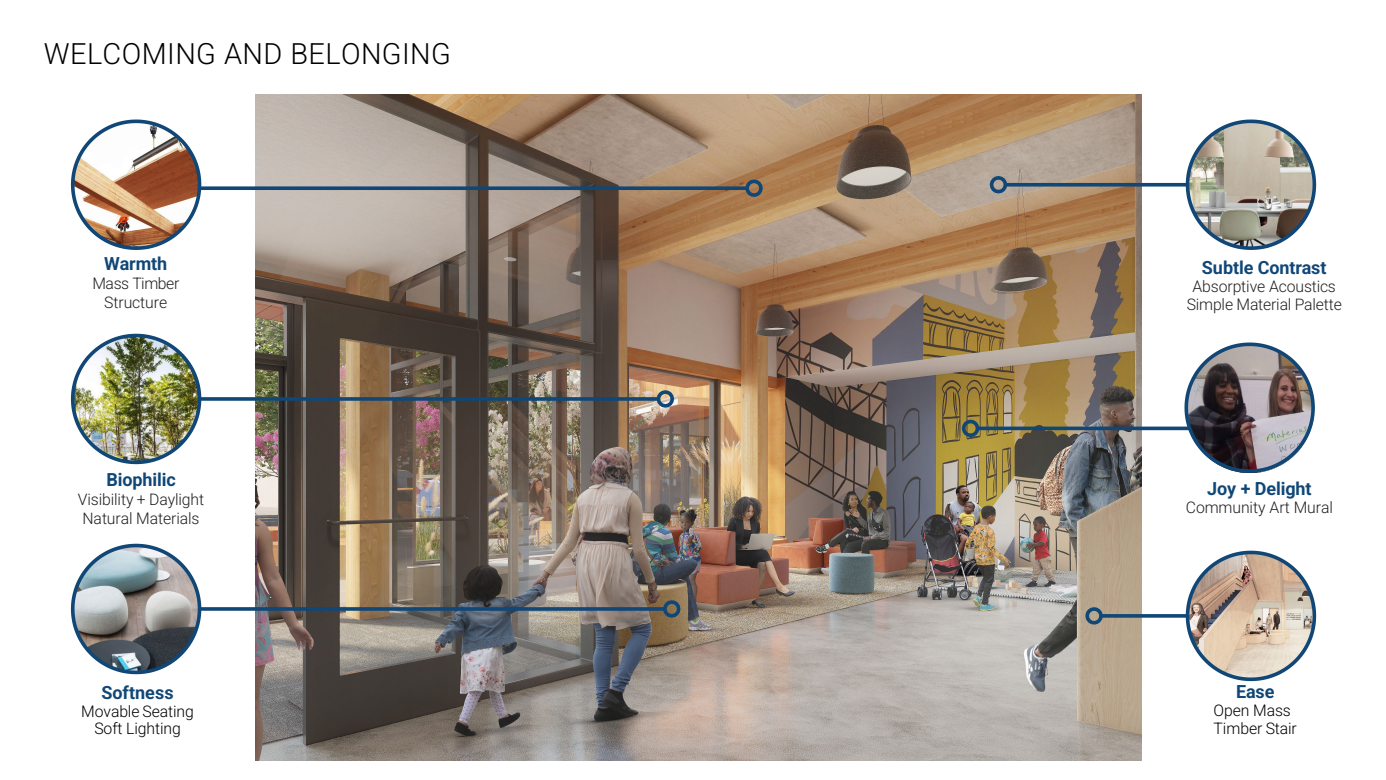
<style>
.page{position:relative;width:1386px;height:780px;background:#fff}
.page>*{position:absolute;margin:0;border:0;box-sizing:border-box;transform-origin:0 0}
.t1{font:300 28.88px "Roboto";letter-spacing:.015em;color:#000}
.t2{font:700 17.94px "Roboto";letter-spacing:-.005em;color:#104776}
.t3{font:300 15.75px/17.5px "Roboto";letter-spacing:-.01em;color:#231f20;text-align:center}
.t4{font:300 15.75px/17.5px "Roboto";letter-spacing:-.005em;color:#020000}
</style>
<div class="page">
<img style="left:255px;top:94px;width:886px;height:665px">
<svg style="left:203px;top:186px;width:539px;height:4px;background:#205078"></svg>
<svg style="left:742px;top:177px;width:22px;height:22px"></svg>
<hr style="left:186px;top:397px;width:472px;height:3px;background:#104776">
<svg style="left:654px;top:388px;width:22px;height:21px"></svg>
<svg style="left:1105px;top:613px;width:78px;height:4px"></svg>
<svg style="left:1083px;top:605px;width:22px;height:21px"></svg>
<svg style="left:70px;top:119px;width:133px;height:131px"></svg>
<img style="left:70px;top:333px;width:133px;height:132px">
<svg style="left:1183px;top:550px;width:134px;height:132px"></svg>
<svg style="left:981px;top:426px;width:201px;height:4px"></svg>
<svg style="left:959px;top:417px;width:22px;height:22px"></svg>
<hr style="left:1005px;top:183px;width:202px;height:3px;background:#104776">
<svg style="left:987px;top:174px;width:22px;height:21px"></svg>
<svg style="left:1183px;top:119px;width:134px;height:131px"></svg>
<hr style="left:186px;top:607px;width:478px;height:3px;background:#104776">
<svg style="left:660px;top:598px;width:22px;height:21px"></svg>
<img style="left:1182px;top:342px;width:133px;height:131px">
<img style="left:70px;top:543px;width:133px;height:132px">
<p class="t1" style="left:44px;top:33px;width:409px">WELCOMING AND BELONGING</p>
<p class="t2" style="left:104px;top:250px;width:65px">Warmth</p>
<p class="t3" style="left:92px;top:273px;width:88px;line-height:18.9px">Mass Timber<br>Structure</p>
<p class="t2" style="left:106px;top:466px;width:71px">Biophilic</p>
<p class="t3" style="left:78px;top:490px;width:128px">Visibility + Daylight</p>
<p class="t3" style="left:83px;top:509px;width:118px">Natural Materials</p>
<p class="t2" style="left:101px;top:679px;width:74px">Softness</p>
<p class="t4" style="left:81px;top:701px;width:114px;text-align:center">Movable Seating<br>Soft Lighting</p>
<p class="t2" style="left:1201px;top:255px;width:126px">Subtle Contrast</p>
<p class="t3" style="left:1186px;top:277px;width:157px">Absorptive Acoustics<br>Simple Material Palette</p>
<p class="t2" style="left:1207px;top:476px;width:106px">Joy + Delight</p>
<p class="t3" style="left:1185px;top:498px;width:148px">Community Art Mural</p>
<p class="t2" style="left:1235px;top:679px;width:40px">Ease</p>
<p class="t4" style="left:1213px;top:701px;width:85px">Open Mass<br>Timber Stair</p>
</div>
